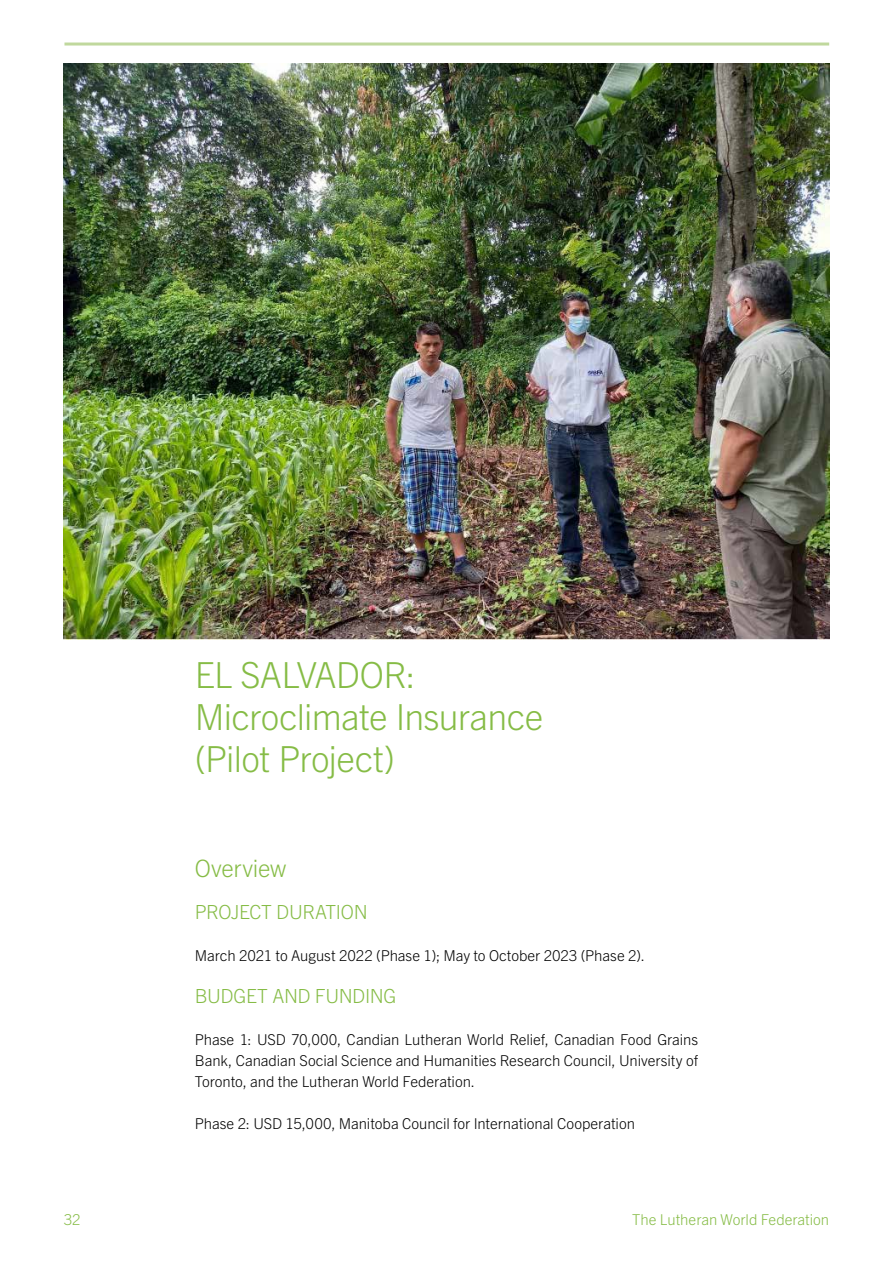
<style>
.page{position:relative;width:893px;height:1263px;background:#fff}
.page>*{position:absolute;margin:0;border:0;box-sizing:border-box;transform-origin:0 0}
.t1{font:300 36px/42px "Trade Gothic Next LT Pro";letter-spacing:-.02em;color:#86bc46}
.t2{font:300 24px "Trade Gothic Next LT Pro";letter-spacing:-.01em;color:#86bc46}
.t3{font:300 19.5px "Trade Gothic Next LT Pro";letter-spacing:-.02em;color:#86bc46}
.t4{font:300 15px/21px "Trade Gothic Next LT Pro";letter-spacing:-.005em;color:#000;text-align:justify}
.t5{font:300 15px "Trade Gothic Next LT Pro";color:#86bc46}
</style>
<div class="page">
<hr style="left:64px;top:43px;width:765px;height:3px;background:#c0d89d">
<img style="left:64px;top:64px;width:765px;height:575px">
<h1 class="t1" style="left:195px;top:652px;width:350px">EL SALVADOR:<br>Microclimate Insurance (Pilot Project)</h1>
<h2 class="t2" style="left:195px;top:852px;width:93px">Overview</h2>
<h3 class="t3" style="left:195px;top:898px;width:174px">PROJECT DURATION</h3>
<p class="t4" style="left:195px;top:944px;width:451px">March 2021 to August 2022 (Phase 1); May to October 2023 (Phase 2).</p>
<h3 class="t3" style="left:195px;top:982px;width:203px">BUDGET AND FUNDING</h3>
<p class="t4" style="left:195px;top:1028px;width:505px">Phase 1: USD 70,000, Candian Lutheran World Relief, Canadian Food Grains Bank, Canadian Social Science and Humanities Research Council, University of Toronto, and the Lutheran World Federation.</p>
<p class="t4" style="left:195px;top:1112px;width:442px">Phase 2: USD 15,000, Manitoba Council for International Cooperation</p>
<p class="t5" style="left:64px;top:1209px;width:18px">32</p>
<p class="t5" style="left:632px;top:1209px;width:198px">The Lutheran World Federation</p>
</div>
